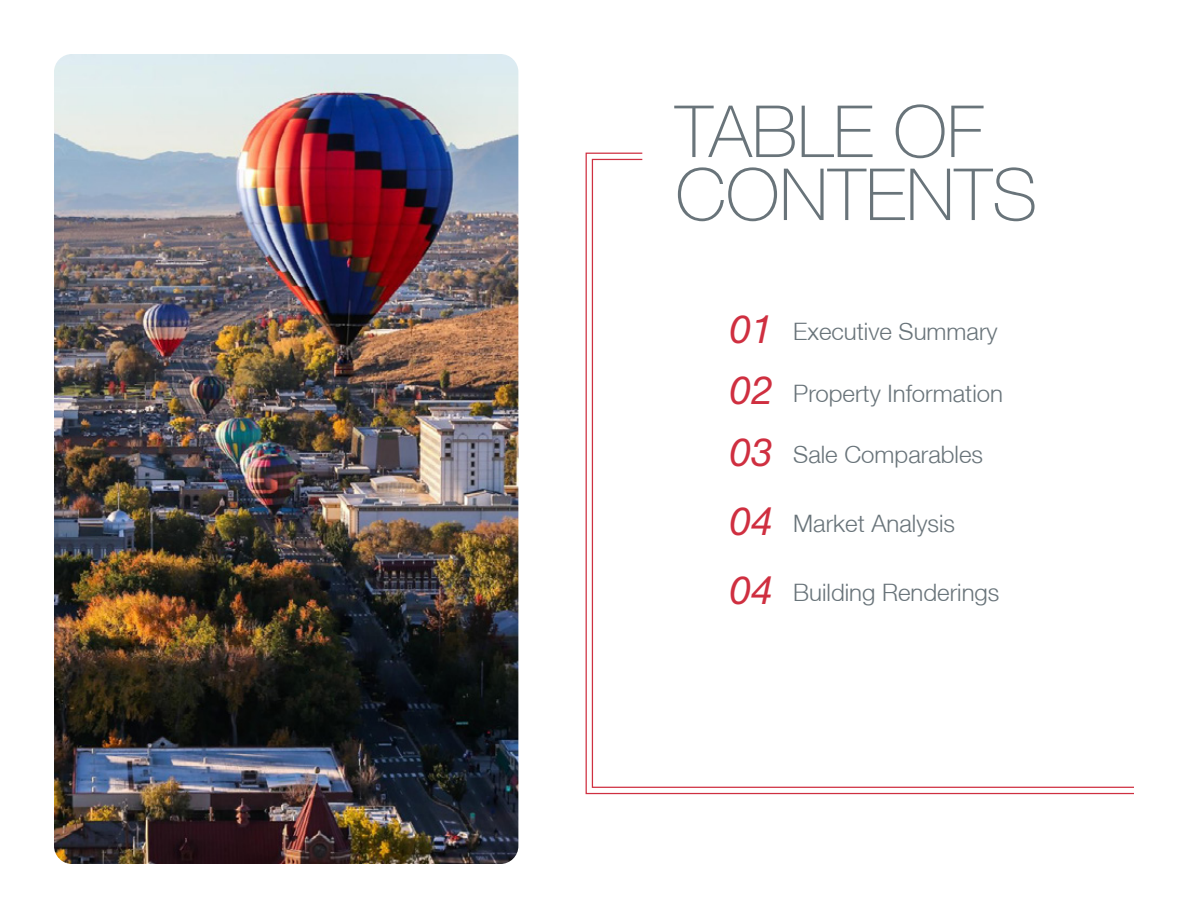
<style>
.page{position:relative;width:1188px;height:918px;background:#fff}
.page>*{position:absolute;margin:0;border:0;box-sizing:border-box;transform-origin:0 0}
.t1{font:100 72px/63px "Helvetica Neue LT";color:#69747a}
.t2{font:italic 39px/69.2px "Helvetica Neue LT Std";color:#cf2f40}
.t3{font:300 24px "Helvetica Neue LT";color:#69747a}
.s1{font-family:"Helvetica Neue LT Std";font-weight:400;font-style:italic;font-size:39px;color:#cf2f40}
</style>
<div class="page">
<svg style="left:585px;top:152px;width:549px;height:643px"></svg>
<img style="left:54px;top:54px;width:464px;height:810px">
<h1 class="t1" style="left:675px;top:100px;width:364px">TABLE OF<br>CONTENTS</h1>
<p class="t3" style="left:730px;top:317px;width:269px"><span class="s1">01</span> Executive Summary</p>
<p class="t3" style="left:730px;top:378px;width:275px"><span class="s1">02</span> Property Information</p>
<p class="t3" style="left:730px;top:440px;width:255px"><span class="s1">03</span> Sale Comparables</p>
<h2 class="t2" style="left:730px;top:486px;width:45px">04<br>04</h2>
<p class="t3" style="left:793px;top:509px;width:163px">Market Analysis</p>
<p class="t3" style="left:793px;top:578px;width:208px">Building Renderings</p>
</div>
